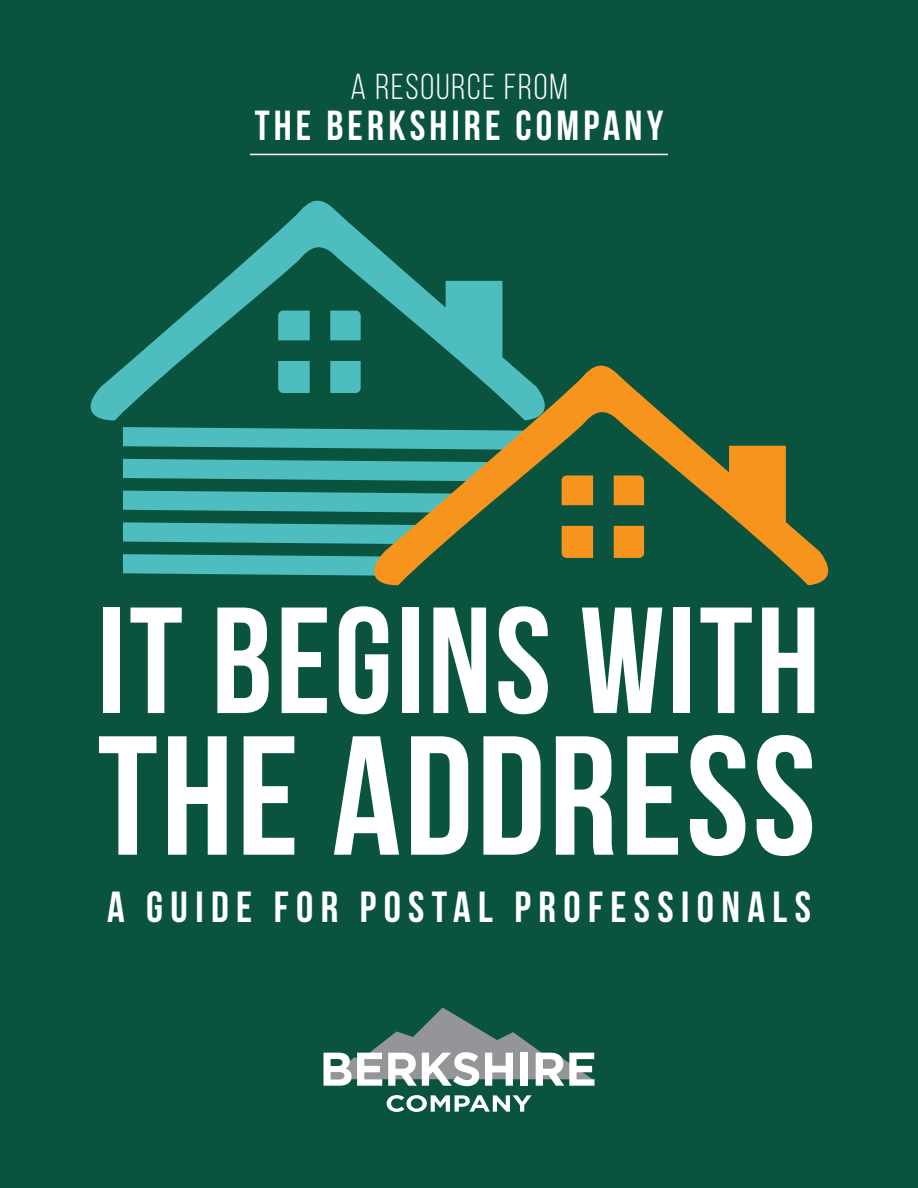
<style>
.page{position:relative;width:918px;height:1188px;background:#09533f}
.page>*{position:absolute;margin:0;border:0;box-sizing:border-box;transform-origin:0 0}
.t1{font:700 169.2px "Bebas Neue";letter-spacing:.02em;color:#fff}
.t2{font:700 150.75px "Bebas Neue";letter-spacing:.02em;color:#fff}
.t3{font:700 43.5px "Bebas Neue";letter-spacing:.17em;color:#fff}
.t4{font:700 42px "Bebas Neue";letter-spacing:.1em;color:#fff}
.t5{font:36px "Bebas Neue";letter-spacing:.05em;color:#fff}
</style>
<div class="page">
<svg style="left:387px;top:1095px;width:145px;height:17px"></svg>
<svg style="left:324px;top:1008px;width:270px;height:78px"></svg>
<hr style="left:250px;top:154px;width:418px;height:1px;background:#fff">
<svg style="left:90px;top:200px;width:413px;height:220px"></svg>
<svg style="left:330px;top:311px;width:31px;height:29px"></svg>
<svg style="left:278px;top:311px;width:32px;height:29px"></svg>
<svg style="left:330px;top:361px;width:31px;height:32px"></svg>
<svg style="left:278px;top:361px;width:32px;height:32px"></svg>
<div style="left:446px;top:281px;width:56px;height:77px;background:#4ebdbf"></div>
<svg style="left:123px;top:427px;width:243px;height:22px;background:#45afae"></svg>
<svg style="left:123px;top:459px;width:243px;height:22px;background:#45afae"></svg>
<svg style="left:123px;top:491px;width:243px;height:21px;background:#47b3b3"></svg>
<svg style="left:123px;top:522px;width:243px;height:22px;background:#45afae"></svg>
<svg style="left:123px;top:554px;width:243px;height:22px;background:#45afae"></svg>
<svg style="left:366px;top:358px;width:463px;height:227px"></svg>
<svg style="left:614px;top:475px;width:30px;height:30px"></svg>
<svg style="left:562px;top:475px;width:31px;height:30px"></svg>
<svg style="left:614px;top:526px;width:30px;height:32px"></svg>
<svg style="left:562px;top:526px;width:31px;height:32px"></svg>
<svg style="left:729px;top:446px;width:57px;height:90px;background:#e9901f"></svg>
<p class="t5" style="left:350px;top:67px;width:219px">A RESOURCE FROM</p>
<p class="t4" style="left:255px;top:102px;width:410px">THE BERKSHIRE COMPANY</p>
<h2 class="t2" style="left:98px;top:578px;width:724px">IT BEGINS WITH</h2>
<h1 class="t1" style="left:98px;top:703px;width:720px">THE ADDRESS</h1>
<p class="t3" style="left:107px;top:883px;width:705px">A GUIDE FOR POSTAL PROFESSIONALS</p>
</div>
